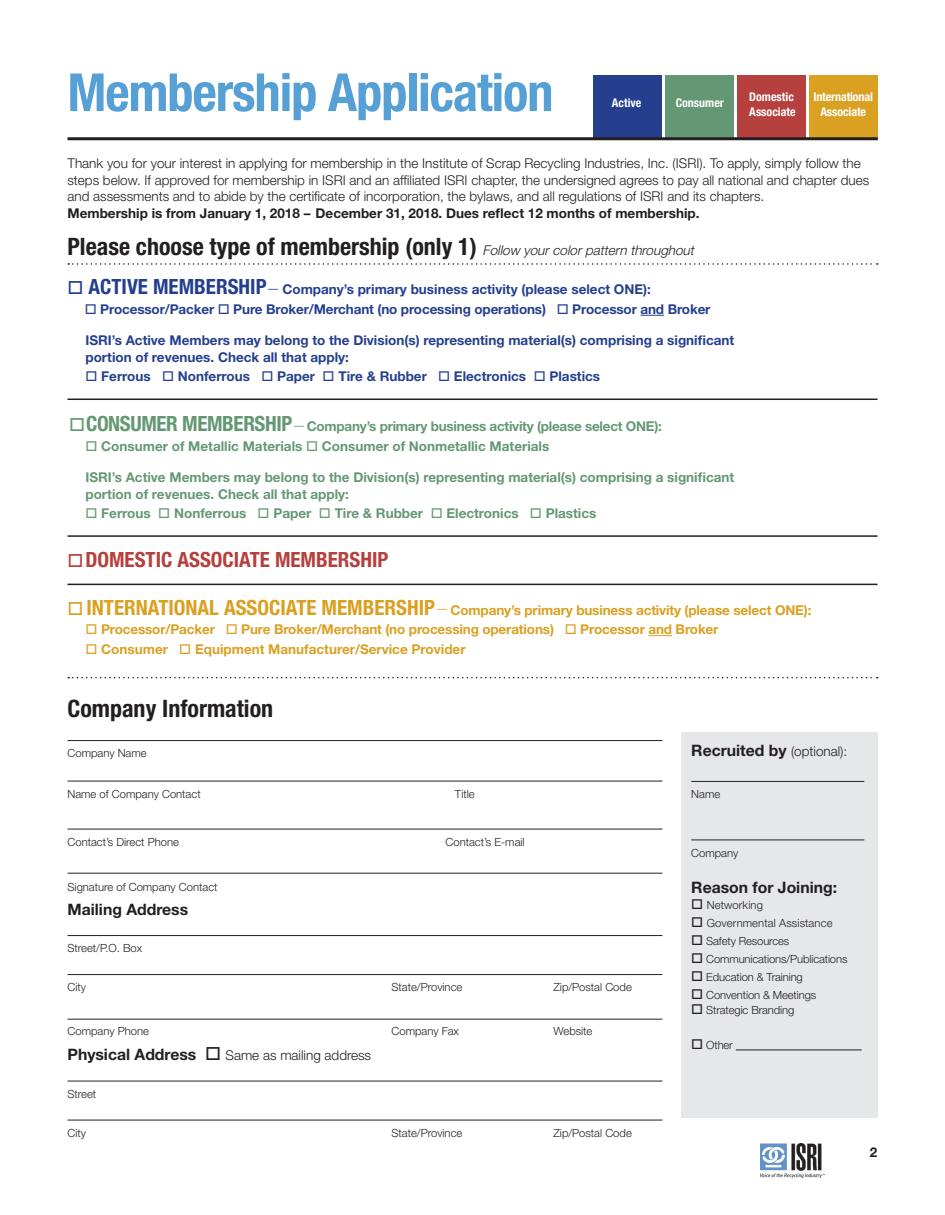
<style>
.page{position:relative;width:945px;height:1215px;background:#fff}
.page>*{position:absolute;margin:0;border:0;box-sizing:border-box;transform-origin:0 0}
.H1__SM{font:700 condensed 52.5px "Helvetica Neue LT Std";letter-spacing:-.02em;color:#56a0d5}
.H2__19pt{font:700 condensed 24px "Helvetica Neue LT Std";color:#231f20}
.H3__14pt{font:700 condensed 21px "Helvetica Neue LT Std";color:#b5403d}
.Copy__10_5pt{font:700 15.75px "Helvetica Neue LT Std";color:#231f20}
.Copy__9pt{font:300 13.5px/16.5px "Helvetica Neue LT Std";color:#231f20}
.Copy__9pt-2{font:700 13.5px/16.5px "Helvetica Neue LT Std";color:#649874}
.Copy__9pt-3{font:700 13.5px/16.5px "Helvetica Neue LT Std";color:#253f8e}
.Copy__9pt-4{font:700 13.5px "Helvetica Neue LT Std";letter-spacing:-.01em;color:#daa021}
.H3__14pt-2{font:700 13.5px "Helvetica Neue LT Std";letter-spacing:-.01em;color:#daa021}
.Copy__9__bold{font:700 13.5px "Helvetica Neue LT Std";letter-spacing:-.01em;color:#253f8e}
.H3__14pt-3{font:700 13.5px "Helvetica Neue LT Std";letter-spacing:-.02em;color:#649874}
.H3__14pt-4{font:700 13.5px "Helvetica Neue LT Std";color:#253f8e}
.Copy__10_5pt-2{font:300 13.5px "Helvetica Neue LT Std";color:#231f20}
.t1{font:700 13.5px "Helvetica Neue LT Std";color:#231f20}
.t2{font:700 condensed 12px/15px "Helvetica Neue LT Std";color:#fff}
.Copy_Lines{font:300 11.25px "Helvetica Neue LT Std";color:#231f20}
.Copy__7_5pt{font:300 11.25px "Helvetica Neue LT Std";letter-spacing:-.01em;color:#231f20}
.Copy__7_5pt-2{font:300 11.25px "Helvetica Neue LT Std";letter-spacing:.01em;color:#231f20}
.Copy__10_5pt-3{font:300 11.25px "Helvetica Neue LT Std";color:#231f20}
.s1{font-weight:700}
.s2{font-weight:300;font-style:italic;font-stretch:normal;font-size:13.5px}
.s3{font-stretch:condensed;font-size:21px}
.s4{font-weight:300}
.s5{font-weight:700;font-size:15.75px}
.s6{font-weight:300;font-size:13.5px}
</style>
<div class="page">
<div style="left:666px;top:75px;width:68px;height:64px;background:#649874"></div>
<div style="left:810px;top:75px;width:68px;height:64px;background:#daa021"></div>
<div style="left:738px;top:75px;width:68px;height:64px;background:#b5403d"></div>
<div style="left:594px;top:75px;width:68px;height:64px;background:#253f8e"></div>
<img style="left:760px;top:1143px;width:64px;height:35px">
<div style="left:681px;top:732px;width:197px;height:386px;background:#e6e7e9"></div>
<hr style="left:691px;top:781px;width:173px;height:1px;background:#231f20">
<hr style="left:691px;top:840px;width:173px;height:1px;background:#231f20">
<hr style="left:736px;top:1050px;width:126px;height:1px;background:#231f20">
<hr style="left:68px;top:740px;width:594px;height:1px;background:#231f20">
<hr style="left:68px;top:781px;width:594px;height:1px;background:#231f20">
<hr style="left:68px;top:829px;width:594px;height:1px;background:#231f20">
<hr style="left:68px;top:935px;width:594px;height:1px;background:#231f20">
<hr style="left:68px;top:974px;width:594px;height:1px;background:#231f20">
<hr style="left:68px;top:1081px;width:594px;height:1px;background:#231f20">
<hr style="left:68px;top:1120px;width:594px;height:1px;background:#231f20">
<hr style="left:68px;top:137px;width:810px;height:3px;background:#231f20">
<svg style="left:68px;top:263px;width:810px;height:2px"></svg>
<svg style="left:640px;top:315px;width:24px;height:1px"></svg>
<hr style="left:68px;top:399px;width:810px;height:1px;background:#231f20">
<hr style="left:68px;top:535px;width:810px;height:2px;background:#231f20">
<hr style="left:68px;top:584px;width:810px;height:1px;background:#231f20">
<svg style="left:648px;top:635px;width:24px;height:1px"></svg>
<svg style="left:68px;top:677px;width:810px;height:1px"></svg>
<hr style="left:68px;top:873px;width:594px;height:1px;background:#231f20">
<hr style="left:68px;top:1019px;width:594px;height:1px;background:#231f20">
<p class="H1__SM" style="left:68px;top:61px;width:487px">Membership Application</p>
<p class="Copy__9pt" style="left:68px;top:155px;width:803px">Thank you for your interest in applying for membership in the Institute of Scrap Recycling Industries, Inc. (ISRI). To apply, simply follow the steps below. If approved for membership in ISRI and an affiliated ISRI chapter, the undersigned agrees to pay all national and chapter dues and assessments and to abide by the certificate of incorporation, the bylaws, and all regulations of ISRI and its chapters.<br><span class="s1">Membership is from January 1, 2018 – December 31, 2018. Dues reflect 12 months of membership.</span></p>
<p class="t2" style="left:612px;top:95px;width:31px">Active</p>
<p class="t2" style="left:676px;top:95px;width:50px">Consumer</p>
<p class="t2" style="left:813px;top:89px;width:61px;text-align:center">International<br>Associate</p>
<p class="t2" style="left:749px;top:89px;width:48px">Domestic<br>Associate</p>
<p class="H2__19pt" style="left:68px;top:232px;width:631px">Please choose type of membership (only 1) <span class="s2">Follow yourcolorpattern throughout</span></p>
<p class="H3__14pt-4" style="left:68px;top:281px;width:585px">□ <span class="s3">ACTIVE MEMBERSHIP</span><span class="s4">—</span> Company’s primary business activity (please select ONE):</p>
<p class="Copy__9__bold" style="left:85px;top:301px;width:627px">□ Processor/Packer □ Pure Broker/Merchant (no processing operations) □ Processor and Broker</p>
<p class="Copy__9pt-3" style="left:86px;top:332px;width:650px">ISRI’s Active Members may belong to the Division(s) representing material(s) comprising a significant portion of revenues. Check all that apply:</p>
<p class="Copy__9pt-3" style="left:86px;top:368px;width:516px">□ Ferrous □ Nonferrous □ Paper □ Tire &amp; Rubber □ Electronics □ Plastics</p>
<p class="H3__14pt-3" style="left:69px;top:418px;width:594px">□<span class="s3">CONSUMER MEMBERSHIP</span><span class="s4">—</span>Company’s primary business activity (please select ONE):</p>
<p class="Copy__9pt-2" style="left:86px;top:437px;width:465px">□ Consumer of Metallic Materials □ Consumer of Nonmetallic Materials</p>
<p class="Copy__9pt-2" style="left:86px;top:469px;width:650px">ISRI’s Active Members may belong to the Division(s) representing material(s) comprising a significant portion of revenues. Check all that apply:</p>
<p class="Copy__9pt-2" style="left:86px;top:505px;width:512px">□ Ferrous □ Nonferrous □ Paper □ Tire &amp; Rubber □ Electronics □ Plastics</p>
<p class="H3__14pt" style="left:68px;top:546px;width:323px">□DOMESTIC ASSOCIATE MEMBERSHIP</p>
<p class="H3__14pt-2" style="left:68px;top:602px;width:746px">□ <span class="s3">INTERNATIONAL ASSOCIATE MEMBERSHIP</span><span class="s4">—</span>Company’s primary business activity (please select ONE):</p>
<p class="Copy__9pt-4" style="left:86px;top:621px;width:634px">□ Processor/Packer □ Pure Broker/Merchant (no processing operations) □ Processor and Broker</p>
<p class="Copy__9pt-4" style="left:86px;top:641px;width:382px">□ Consumer □ Equipment Manufacturer/Service Provider</p>
<p class="H2__19pt" style="left:68px;top:694px;width:207px">Company Information</p>
<p class="Copy_Lines" style="left:68px;top:747px;width:81px">Company Name</p>
<p class="Copy_Lines" style="left:68px;top:787px;width:135px">Name of Company Contact</p>
<p class="Copy_Lines" style="left:455px;top:787px;width:21px">Title</p>
<p class="Copy_Lines" style="left:68px;top:835px;width:113px">Contact’s Direct Phone</p>
<p class="Copy_Lines" style="left:446px;top:835px;width:81px">Contact’s E-mail</p>
<p class="Copy__10_5pt-3" style="left:68px;top:880px;width:152px">Signature of Company Contact</p>
<p class="Copy__10_5pt" style="left:68px;top:900px;width:122px">Mailing Address</p>
<p class="Copy_Lines" style="left:68px;top:942px;width:76px">Street/P.O. Box</p>
<p class="Copy_Lines" style="left:68px;top:981px;width:20px">City</p>
<p class="Copy_Lines" style="left:392px;top:981px;width:72px">State/Province</p>
<p class="Copy_Lines" style="left:554px;top:981px;width:80px">Zip/Postal Code</p>
<p class="Copy_Lines" style="left:68px;top:1024px;width:83px">Company Phone</p>
<p class="Copy_Lines" style="left:392px;top:1024px;width:69px">Company Fax</p>
<p class="Copy_Lines" style="left:554px;top:1024px;width:40px">Website</p>
<p class="Copy__10_5pt-2" style="left:68px;top:1047px;width:305px"><span class="s5">Physical Address</span> □ Same as mailing address</p>
<p class="Copy_Lines" style="left:68px;top:1087px;width:30px">Street</p>
<p class="Copy_Lines" style="left:68px;top:1126px;width:20px">City</p>
<p class="Copy_Lines" style="left:392px;top:1126px;width:72px">State/Province</p>
<p class="Copy_Lines" style="left:554px;top:1126px;width:80px">Zip/Postal Code</p>
<p class="Copy__10_5pt" style="left:691px;top:741px;width:158px">Recruited by <span class="s6">(optional):</span></p>
<p class="Copy_Lines" style="left:691px;top:787px;width:30px">Name</p>
<p class="Copy_Lines" style="left:691px;top:846px;width:49px">Company</p>
<p class="Copy__10_5pt" style="left:691px;top:877px;width:147px">Reason for Joining:</p>
<p class="Copy__7_5pt-2" style="left:691px;top:898px;width:73px">□ Networking</p>
<p class="Copy__7_5pt-2" style="left:691px;top:916px;width:143px">□ Governmental Assistance</p>
<p class="Copy__7_5pt" style="left:691px;top:934px;width:100px">□ Safety Resources</p>
<p class="Copy__7_5pt" style="left:691px;top:952px;width:158px">□ Communications/Publications</p>
<p class="Copy__7_5pt" style="left:691px;top:970px;width:113px">□ Education &amp; Training</p>
<p class="Copy__7_5pt" style="left:691px;top:988px;width:126px">□ Convention &amp; Meetings</p>
<p class="Copy__7_5pt" style="left:691px;top:1003px;width:105px">□ Strategic Branding</p>
<p class="Copy__7_5pt" style="left:691px;top:1038px;width:43px">□ Other</p>
<p class="t1" style="left:870px;top:1144px;width:9px">2</p>
</div>
